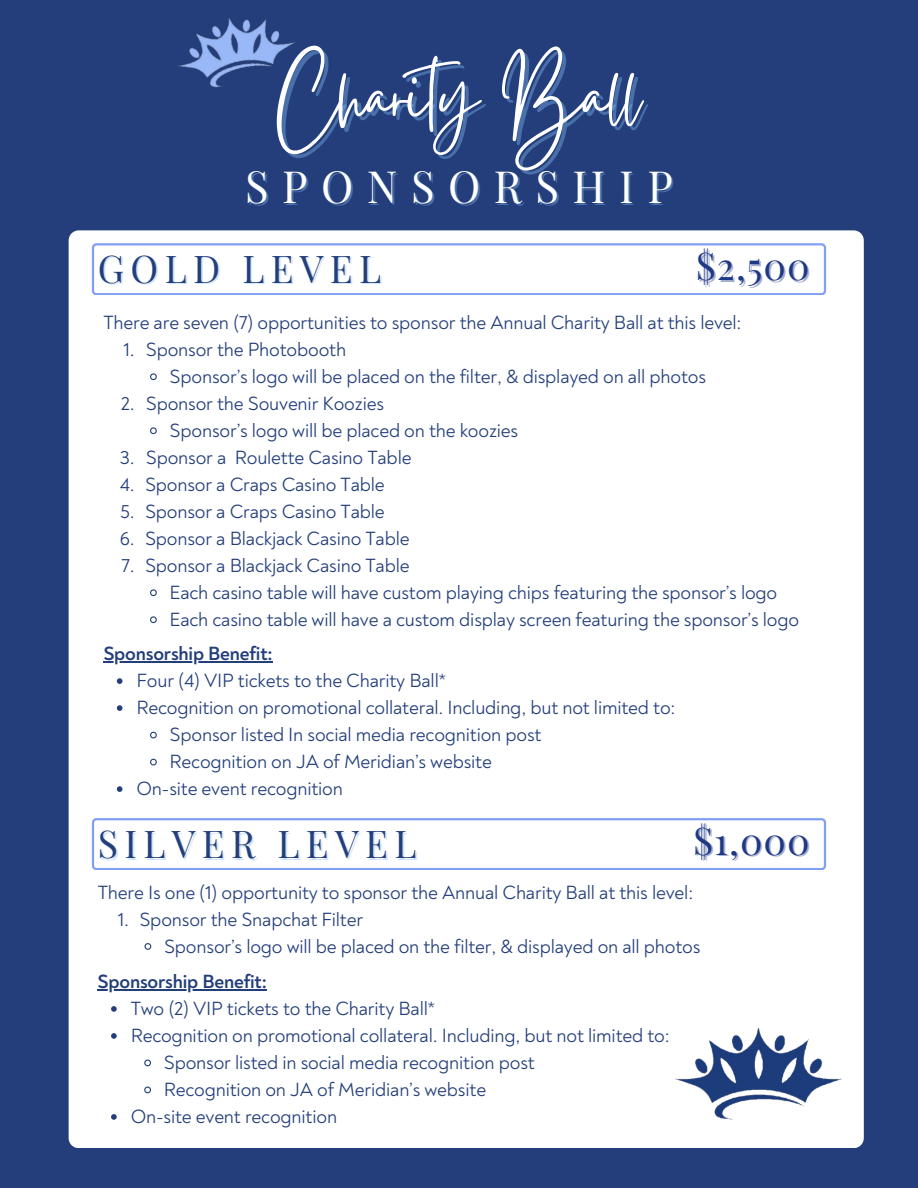
<style>
.page{position:relative;width:918px;height:1188px;background:#233e7a}
.page>*{position:absolute;margin:0;border:0;box-sizing:border-box;transform-origin:0 0}
.t1{font:90px "Gistesy";color:#fff}
.t2{font:43.5px "Playfair Display";letter-spacing:.31em;color:#fff}
.t3{font:37.5px "Playfair Display";letter-spacing:.17em;color:#233e7a}
.t4{font:37.5px "Playfair Display";letter-spacing:.03em;color:#1e3886}
.t5{font:19.5px/27px "Noah";letter-spacing:-.01em;color:#233e7a}
.t6{font:700 19.5px "Noah";letter-spacing:-.01em;color:#233e7a}
</style>
<div class="page">
<div style="left:69px;top:230px;width:795px;height:918px;background:#fff"></div>
<img style="left:178px;top:18px;width:117px;height:70px">
<svg style="left:149px;top:373px;width:9px;height:8px"></svg>
<svg style="left:149px;top:427px;width:9px;height:8px"></svg>
<svg style="left:149px;top:589px;width:9px;height:8px"></svg>
<svg style="left:149px;top:616px;width:9px;height:8px"></svg>
<svg style="left:117px;top:678px;width:5px;height:6px"></svg>
<svg style="left:117px;top:705px;width:5px;height:6px"></svg>
<svg style="left:149px;top:731px;width:9px;height:8px"></svg>
<svg style="left:149px;top:758px;width:9px;height:8px"></svg>
<svg style="left:117px;top:786px;width:5px;height:6px"></svg>
<hr style="left:103px;top:661px;width:169px;height:2px;background:#233e7a">
<svg style="left:144px;top:942px;width:8px;height:9px"></svg>
<svg style="left:111px;top:1006px;width:6px;height:6px"></svg>
<svg style="left:111px;top:1033px;width:6px;height:6px"></svg>
<svg style="left:143px;top:1059px;width:9px;height:8px"></svg>
<svg style="left:143px;top:1086px;width:9px;height:8px"></svg>
<svg style="left:111px;top:1114px;width:6px;height:6px"></svg>
<hr style="left:98px;top:989px;width:169px;height:1px;background:#233e7a">
<img style="left:669px;top:1015px;width:180px;height:107px">
<svg style="left:92px;top:243px;width:734px;height:52px;background:#f4f6fe"></svg>
<svg style="left:92px;top:818px;width:734px;height:52px;background:#f4f6fe"></svg>
<p class="t1" style="left:278px;top:33px;width:364px">Charity Ball</p>
<p class="t2" style="left:245px;top:156px;width:429px">SPONSORSHIP</p>
<p class="t3" style="left:98px;top:242px;width:285px">GOLD LEVEL</p>
<p class="t4" style="left:696px;top:239px;width:115px">$2,500</p>
<p class="t5" style="left:123px;top:309px;width:620px;text-indent:-20px">There are seven (7) opportunities to sponsor the Annual Charity Ball at this level:<br>1.</p>
<p class="t5" style="left:146px;top:336px;width:202px">Sponsor the Photobooth</p>
<p class="t5" style="left:170px;top:363px;width:538px">Sponsor’s logo will be placed on the filter, &amp; displayed on all photos</p>
<p class="t5" style="left:146px;top:390px;width:240px">Sponsor the Souvenir Koozies</p>
<p class="t5" style="left:170px;top:417px;width:350px">Sponsor’s logo will be placed on the koozies</p>
<p class="t5" style="left:146px;top:444px;width:267px">Sponsor a Roulette Casino Table</p>
<p class="t5" style="left:145px;top:471px;width:241px">Sponsor a Craps Casino Table</p>
<p class="t5" style="left:145px;top:498px;width:241px">Sponsor a Craps Casino Table</p>
<p class="t5" style="left:145px;top:525px;width:266px">Sponsor a Blackjack Casino Table</p>
<p class="t5" style="left:145px;top:552px;width:266px">Sponsor a Blackjack Casino Table</p>
<p class="t5" style="left:170px;top:579px;width:609px">Each casino table will have custom playing chips featuring the sponsor’s logo</p>
<p class="t5" style="left:170px;top:606px;width:631px">Each casino table will have a custom display screen featuring the sponsor’s logo</p>
<p class="t5" style="left:121px;top:390px;width:15px">2.</p>
<p class="t5" style="left:120px;top:444px;width:17px;text-align:justify">3.<br>4.<br>5.<br>6.<br>7.</p>
<p class="t6" style="left:103px;top:642px;width:171px">Sponsorship Benefit:</p>
<p class="t5" style="left:136px;top:668px;width:311px">Four (4) VIP tickets to the Charity Ball*</p>
<p class="t5" style="left:136px;top:695px;width:541px">Recognition on promotional collateral. Including, but not limited to:</p>
<p class="t5" style="left:170px;top:722px;width:373px">Sponsor listed In social media recognition post</p>
<p class="t5" style="left:170px;top:749px;width:324px">Recognition on JA of Meridian’s website</p>
<p class="t5" style="left:136px;top:776px;width:208px">On-site event recognition</p>
<p class="t3" style="left:98px;top:818px;width:320px">SILVER LEVEL</p>
<p class="t4" style="left:693px;top:814px;width:118px">$1,000</p>
<p class="t5" style="left:118px;top:879px;width:577px;text-indent:-20px">There Is one (1) opportunity to sponsor the Annual Charity Ball at this level:<br>1.</p>
<p class="t5" style="left:139px;top:906px;width:225px">Sponsor the Snapchat Filter</p>
<p class="t5" style="left:164px;top:933px;width:538px">Sponsor’s logo will be placed on the filter, &amp; displayed on all photos</p>
<p class="t6" style="left:98px;top:970px;width:171px">Sponsorship Benefit:</p>
<p class="t5" style="left:131px;top:996px;width:306px">Two (2) VIP tickets to the Charity Ball*</p>
<p class="t5" style="left:131px;top:1023px;width:541px">Recognition on promotional collateral. Including, but not limited to:</p>
<p class="t5" style="left:164px;top:1050px;width:373px">Sponsor listed in social media recognition post</p>
<p class="t5" style="left:164px;top:1077px;width:324px">Recognition on JA of Meridian’s website</p>
<p class="t5" style="left:131px;top:1104px;width:208px">On-site event recognition</p>
</div>
